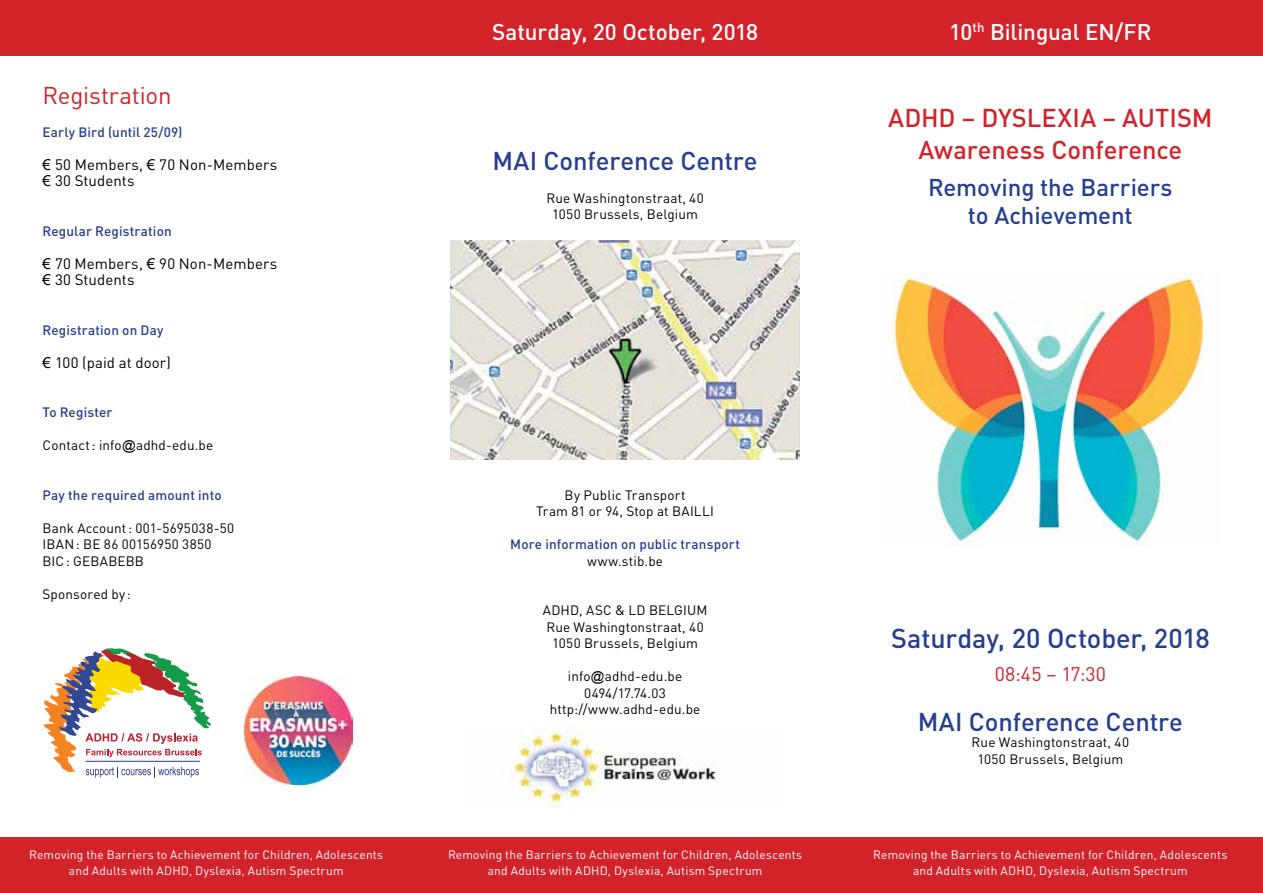
<style>
.page{position:relative;width:1263px;height:893px;background:#fff}
.page>*{position:absolute;margin:0;border:0;box-sizing:border-box;transform-origin:0 0}
.t1{font:500 27px "DIN";letter-spacing:-.005em;color:#25408f}
.t2{font:500 25.5px/31.5px "DIN";letter-spacing:-.005em;color:#d2232a;text-align:center}
.t3{font:500 25.5px "DIN";letter-spacing:-.005em;color:#25408f}
.t4{font:500 24px/28.5px "DIN";letter-spacing:-.005em;color:#25408f;text-align:center}
.t5{font:24px "DIN";letter-spacing:-.01em;color:#d2232a}
.t6{font:500 22.5px "DIN";letter-spacing:-.005em;color:#fff}
.t7{font:19.5px "DIN";letter-spacing:.015em;color:#d2232a}
.t8{font:15px/16.5px "DIN";letter-spacing:.005em;color:#000}
.t9{font:13.5px/16.5px "DIN";letter-spacing:.01em;color:#000;text-align:center}
.t10{font:500 13.5px "DIN";letter-spacing:.01em;color:#25408f}
.t11{font:12px/16.5px "DIN";letter-spacing:.015em;color:#fff;text-align:center}
.s1{font-family:"Arial"}
</style>
<div class="page">
<div style="left:0;top:0;width:1263px;height:55px;background:#d2232a"></div>
<div style="left:0;top:838px;width:1263px;height:55px;background:#d2232a"></div>
<svg style="left:43px;top:648px;width:168px;height:130px"></svg>
<hr style="left:86px;top:761px;width:114px;height:1px;background:#2b3990">
<img style="left:451px;top:240px;width:348px;height:220px">
<img style="left:244px;top:676px;width:108px;height:109px">
<img style="left:507px;top:730px;width:210px;height:78px">
<img style="left:893px;top:276px;width:311px;height:270px">
<h3 class="t5" style="left:43px;top:80px;width:131px">Registration</h3>
<p class="t10" style="left:43px;top:123px;width:142px">Early Bird (until 25/09)</p>
<p class="t8" style="left:43px;top:156px;width:236px"><span class="s1">€</span> 50 Members, <span class="s1">€</span> 70 Non-Members <span class="s1">€</span> 30 Students</p>
<p class="t10" style="left:43px;top:222px;width:131px">Regular Registration</p>
<p class="t8" style="left:43px;top:255px;width:236px"><span class="s1">€</span> 70 Members, <span class="s1">€</span> 90 Non-Members <span class="s1">€</span> 30 Students</p>
<p class="t10" style="left:43px;top:321px;width:122px">Registration on Day</p>
<p class="t8" style="left:43px;top:354px;width:130px"><span class="s1">€</span> 100 (paid at door)</p>
<p class="t10" style="left:43px;top:404px;width:71px">To Register</p>
<p class="t9" style="left:43px;top:437px;width:172px">Contact: info<span class="s1">@</span>adhd-edu.be</p>
<p class="t10" style="left:43px;top:486px;width:181px">Pay the required amount into</p>
<p class="t9" style="left:43px;top:519px;width:193px;text-align:left">Bank Account: 001-5695038-50<br>IBAN: BE 86 00156950 3850<br>BIC: GEBABEBB</p>
<p class="t9" style="left:43px;top:585px;width:90px">Sponsored by:</p>
<h3 class="t6" style="left:492px;top:17px;width:268px">Saturday, 20 October, 2018</h3>
<h3 class="t6" style="left:949px;top:17px;width:204px">10<sup>th</sup> Bilingual EN/FR</h3>
<h2 class="t3" style="left:492px;top:144px;width:267px">MAI Conference Centre</h2>
<p class="t9" style="left:546px;top:189px;width:159px">Rue Washingtonstraat, 40<br>1050 Brussels, Belgium</p>
<p class="t9" style="left:536px;top:486px;width:179px">By Public Transport<br>Tram 81 or 94, Stop at BAILLI</p>
<p class="t10" style="left:510px;top:535px;width:231px">More information on public transport</p>
<p class="t9" style="left:587px;top:552px;width:77px">www.stib.be</p>
<p class="t9" style="left:543px;top:602px;width:166px">ADHD, ASC &amp; LD BELGIUM<br>Rue Washingtonstraat, 40<br>1050 Brussels, Belgium</p>
<p class="t9" style="left:550px;top:668px;width:152px">info<span class="s1">@</span>adhd-edu.be<br>0494/17.74.03 http://www.adhd-edu.be</p>
<h2 class="t2" style="left:888px;top:102px;width:326px">ADHD – DYSLEXIA – AUTISM<br>Awareness Conference</h2>
<h3 class="t4" style="left:928px;top:172px;width:246px">Removing the Barriers to Achievement</h3>
<h1 class="t1" style="left:891px;top:621px;width:320px">Saturday, 20 October, 2018</h1>
<h3 class="t7" style="left:995px;top:662px;width:113px">08:45 – 17:30</h3>
<h2 class="t3" style="left:918px;top:705px;width:267px">MAI Conference Centre</h2>
<p class="t9" style="left:971px;top:734px;width:159px">Rue Washingtonstraat, 40<br>1050 Brussels, Belgium</p>
<p class="t11" style="left:29px;top:846px;width:356px">Removing the Barriers to Achievement for Children, Adolescents and Adults with ADHD, Dyslexia, Autism Spectrum</p>
<p class="t11" style="left:448px;top:846px;width:356px">Removing the Barriers to Achievement for Children, Adolescents and Adults with ADHD, Dyslexia, Autism Spectrum</p>
<p class="t11" style="left:873px;top:846px;width:356px">Removing the Barriers to Achievement for Children, Adolescents and Adults with ADHD, Dyslexia, Autism Spectrum</p>
</div>
